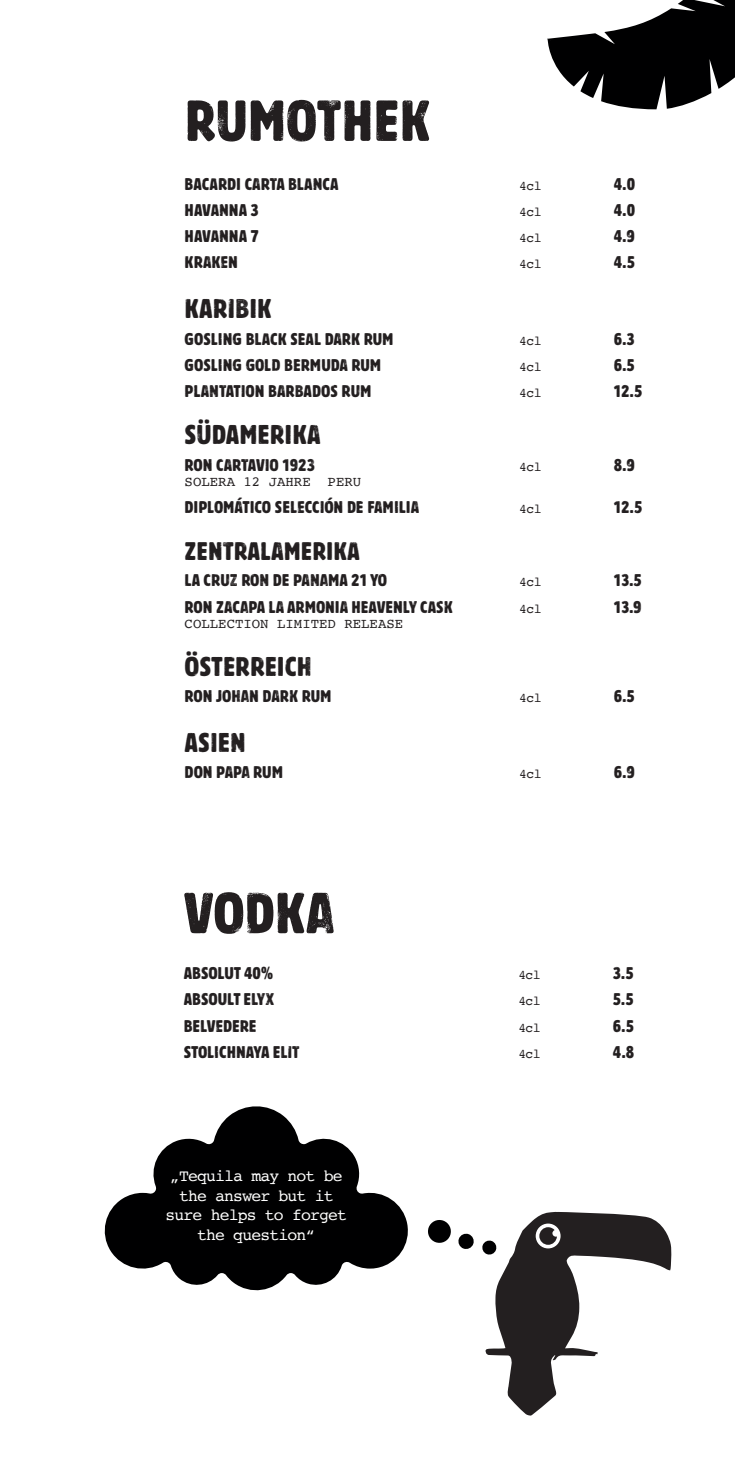
<style>
.page{position:relative;width:735px;height:1474px;background:#fff}
.page>*{position:absolute;margin:0;border:0;box-sizing:border-box;transform-origin:0 0}
.t1{font:59.5px "Wood Heinz No 2";letter-spacing:-.005em;color:#231f20}
.t2{font:28px "Wood Heinz No 2";color:#231f20}
.t3{font:26.25px "Wood Heinz No 2";color:#231f20}
.t4{font:17.5px "Wood Heinz No 2";color:#231f20}
.t5{font:16.45px/19.8px "Courier";letter-spacing:-.05em;color:#fff;text-align:center}
.t6{font:14px "Courier";color:#231f20}
.t7{font:13.12px "Courier";letter-spacing:-.05em;color:#231f20}
</style>
<div class="page">
<svg style="left:104px;top:1106px;width:304px;height:185px;fill:#000001"></svg>
<svg style="left:428px;top:1220px;width:46px;height:29px"></svg>
<svg style="left:482px;top:1211px;width:189px;height:205px"></svg>
<svg style="left:547px;top:0;width:187px;height:110px"></svg>
<h1 class="t1" style="left:184px;top:86px;width:247px">RUMOTHEK</h1>
<p class="t4" style="left:184px;top:174px;width:155px">BACARDI CARTA BLANCA</p>
<p class="t7" style="left:519px;top:175px;width:24px">4cl</p>
<p class="t4" style="left:613px;top:174px;width:23px">4.0</p>
<p class="t4" style="left:184px;top:200px;width:76px">HAVANNA 3</p>
<p class="t7" style="left:519px;top:202px;width:24px">4cl</p>
<p class="t4" style="left:613px;top:200px;width:23px">4.0</p>
<p class="t4" style="left:184px;top:226px;width:76px">HAVANNA 7</p>
<p class="t7" style="left:519px;top:228px;width:24px">4cl</p>
<p class="t4" style="left:613px;top:226px;width:23px">4.9</p>
<p class="t4" style="left:184px;top:252px;width:55px">KRAKEN</p>
<p class="t7" style="left:519px;top:254px;width:24px">4cl</p>
<p class="t4" style="left:613px;top:252px;width:23px">4.5</p>
<h2 class="t2" style="left:184px;top:293px;width:89px">KARIBIK</h2>
<p class="t4" style="left:184px;top:328px;width:210px">GOSLING BLACK SEAL DARK RUM</p>
<p class="t7" style="left:519px;top:330px;width:24px">4cl</p>
<p class="t4" style="left:613px;top:328px;width:23px">6.3</p>
<p class="t4" style="left:184px;top:355px;width:198px">GOSLING GOLD BERMUDA RUM</p>
<p class="t7" style="left:519px;top:356px;width:24px">4cl</p>
<p class="t4" style="left:613px;top:355px;width:23px">6.5</p>
<p class="t4" style="left:184px;top:381px;width:188px">PLANTATION BARBADOS RUM</p>
<p class="t7" style="left:519px;top:383px;width:24px">4cl</p>
<p class="t4" style="left:613px;top:381px;width:30px">12.5</p>
<h2 class="t2" style="left:184px;top:419px;width:137px">SÜDAMERIKA</h2>
<p class="t4" style="left:184px;top:454px;width:132px">RON CARTAVIO 1923</p>
<p class="t7" style="left:519px;top:456px;width:24px">4cl</p>
<p class="t4" style="left:613px;top:454px;width:23px">8.9</p>
<p class="t6" style="left:184px;top:471px;width:178px">SOLERA 12 JAHRE PERU</p>
<p class="t4" style="left:184px;top:496px;width:236px">DIPLOMÁTICO SELECCIÓN DE FAMILIA</p>
<p class="t7" style="left:519px;top:498px;width:24px">4cl</p>
<p class="t4" style="left:613px;top:496px;width:30px">12.5</p>
<h3 class="t3" style="left:184px;top:536px;width:177px">ZENTRALAMERIKA</h3>
<p class="t4" style="left:184px;top:570px;width:204px">LA CRUZ RON DE PANAMA 21 YO</p>
<p class="t7" style="left:519px;top:572px;width:24px">4cl</p>
<p class="t4" style="left:613px;top:570px;width:30px">13.5</p>
<p class="t4" style="left:184px;top:596px;width:269px">RON ZACAPA LA ARMONIA HEAVENLY CASK</p>
<p class="t7" style="left:519px;top:598px;width:24px">4cl</p>
<p class="t4" style="left:613px;top:596px;width:29px">13.9</p>
<p class="t6" style="left:184px;top:613px;width:220px">COLLECTION LIMITED RELEASE</p>
<h2 class="t2" style="left:184px;top:650px;width:129px">ÖSTERREICH</h2>
<p class="t4" style="left:184px;top:685px;width:148px">RON JOHAN DARK RUM</p>
<p class="t7" style="left:519px;top:687px;width:24px">4cl</p>
<p class="t4" style="left:613px;top:685px;width:23px">6.5</p>
<h2 class="t2" style="left:184px;top:726px;width:63px">ASIEN</h2>
<p class="t4" style="left:184px;top:762px;width:100px">DON PAPA RUM</p>
<p class="t7" style="left:519px;top:763px;width:24px">4cl</p>
<p class="t4" style="left:613px;top:762px;width:22px">6.9</p>
<h1 class="t1" style="left:184px;top:878px;width:152px">VODKA</h1>
<p class="t4" style="left:184px;top:963px;width:91px">ABSOLUT 40%</p>
<p class="t7" style="left:518px;top:964px;width:24px">4cl</p>
<p class="t4" style="left:612px;top:963px;width:22px">3.5</p>
<p class="t4" style="left:184px;top:989px;width:92px">ABSOULT ELYX</p>
<p class="t7" style="left:518px;top:991px;width:24px">4cl</p>
<p class="t4" style="left:612px;top:989px;width:22px">5.5</p>
<p class="t4" style="left:184px;top:1015px;width:74px">BELVEDERE</p>
<p class="t7" style="left:518px;top:1017px;width:24px">4cl</p>
<p class="t4" style="left:612px;top:1015px;width:23px">6.5</p>
<p class="t4" style="left:184px;top:1041px;width:117px">STOLICHNAYA ELIT</p>
<p class="t7" style="left:518px;top:1043px;width:24px">4cl</p>
<p class="t4" style="left:612px;top:1041px;width:23px">4.8</p>
<p class="t5" style="left:165px;top:1165px;width:183px">„Tequila may not be the answer but it sure helps to forget the question“</p>
</div>
